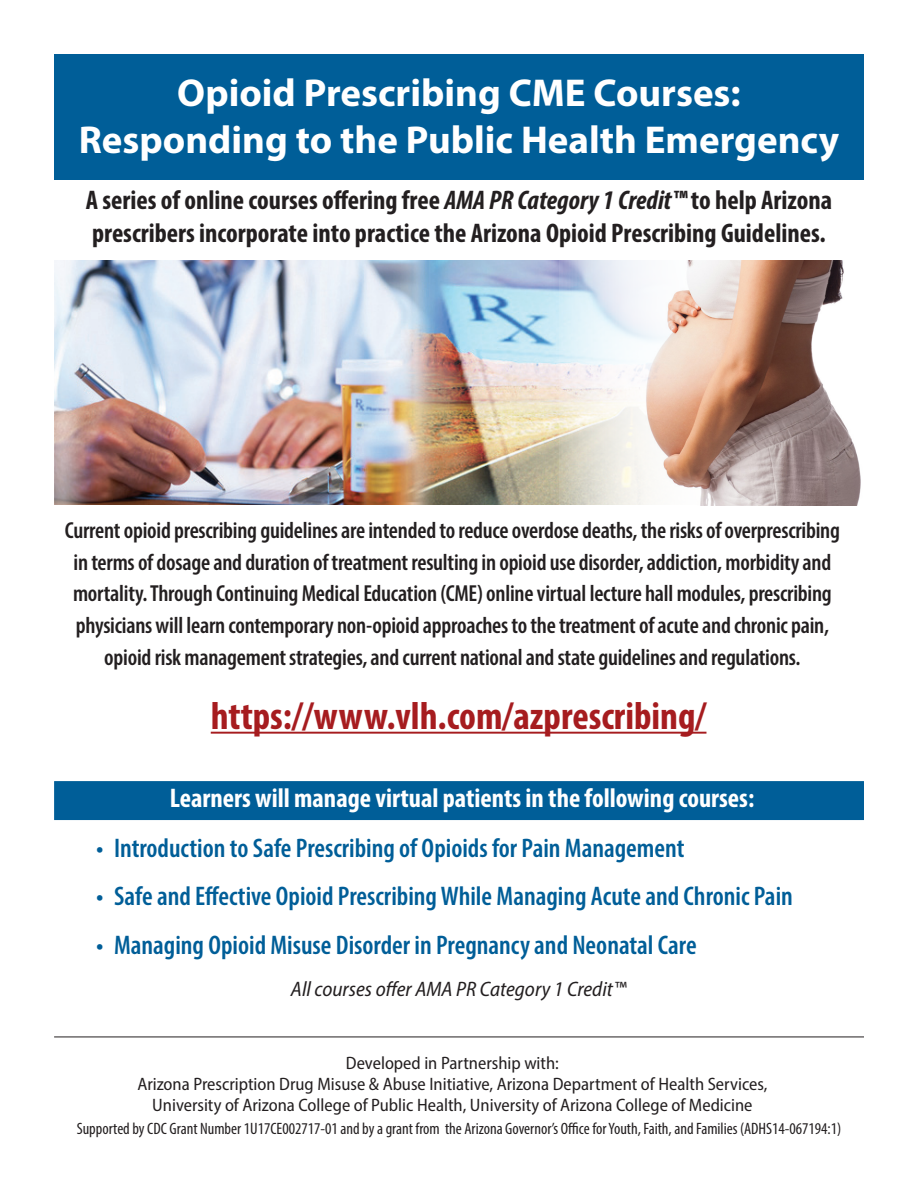
<style>
.page{position:relative;width:918px;height:1188px;background:#fff}
.page>*{position:absolute;margin:0;border:0;box-sizing:border-box;transform-origin:0 0}
.t1{font:700 39px "Myriad Pro";color:#fff}
.t2{font:700 condensed 39px "Myriad Pro";color:#a61c1f}
.t3{font:600 condensed 27px "Myriad Pro";color:#005e98}
.t4{font:700 condensed 27px "Myriad Pro";color:#231f20}
.t5{font:700 condensed 27px "Myriad Pro";color:#fff}
.t6{font:600 condensed 23.25px/31.8px "Myriad Pro";letter-spacing:-.01em;color:#231f20;text-align:center}
.t7{font:italic semi-condensed 21px "Myriad Pro";color:#231f20}
.t8{font:semi-condensed 18px "Myriad Pro";color:#231f20}
.t9{font:condensed 16.5px "Myriad Pro";color:#231f20}
.s1{font-style:italic}
</style>
<div class="page">
<div style="left:54px;top:781px;width:810px;height:39px;background:#005e98;border:2px solid #005e98"></div>
<div style="left:54px;top:54px;width:810px;height:125px;background:#005e98"></div>
<hr style="left:54px;top:1037px;width:810px;height:1px;background:#231f20">
<hr style="left:211px;top:732px;width:495px;height:2px;background:#a61c1f">
<img style="left:54px;top:261px;width:505px;height:243px">
<img style="left:559px;top:261px;width:302px;height:244px">
<p class="t1" style="left:177px;top:67px;width:565px">Opioid Prescribing CME Courses:</p>
<p class="t1" style="left:79px;top:114px;width:762px">Responding to the Public Health Emergency</p>
<p class="t4" style="left:86px;top:183px;width:748px">A series of online courses offering free <span class="s1">AMA PR Category 1 Credit™</span> to help Arizona</p>
<p class="t4" style="left:92px;top:216px;width:735px">prescribers incorporate into practice the Arizona Opioid Prescribing Guidelines.</p>
<p class="t6" style="left:65px;top:514px;width:777px">Current opioid prescribing guidelines are intended to reduce overdose deaths, the risks of overprescribing in terms of dosage and duration of treatment resulting in opioid use disorder, addiction, morbidity and mortality. Through Continuing Medical Education (CME) online virtual lecture hall modules, prescribing physicians will learn contemporary non-opioid approaches to the treatment of acute and chronic pain, opioid risk management strategies, and current national and state guidelines and regulations.</p>
<p class="t2" style="left:211px;top:691px;width:497px">https://www.vlh.com/azprescribing/</p>
<p class="t5" style="left:170px;top:781px;width:586px">Learners will manage virtual patients in the following courses:</p>
<p class="t3" style="left:96px;top:832px;width:590px">• Introduction to Safe Prescribing of Opioids for Pain Management</p>
<p class="t3" style="left:96px;top:880px;width:698px">• Safe and Effective Opioid Prescribing While Managing Acute and Chronic Pain</p>
<p class="t3" style="left:96px;top:928px;width:602px">• Managing Opioid Misuse Disorder in Pregnancy and Neonatal Care</p>
<p class="t7" style="left:291px;top:977px;width:337px">All courses offer AMA PR Category 1 Credit™</p>
<p class="t8" style="left:346px;top:1052px;width:215px">Developed in Partnership with:</p>
<p class="t8" style="left:137px;top:1073px;width:632px">Arizona Prescription Drug Misuse &amp; Abuse Initiative, Arizona Department of Health Services,</p>
<p class="t8" style="left:152px;top:1094px;width:602px">University of Arizona College of Public Health, University of Arizona College of Medicine</p>
<p class="t9" style="left:77px;top:1119px;width:766px">Supported by CDC Grant Number 1U17CE002717-01 and by a grant from the Arizona Governor’s Office for Youth, Faith, and Families (ADHS14-067194:1)</p>
</div>
